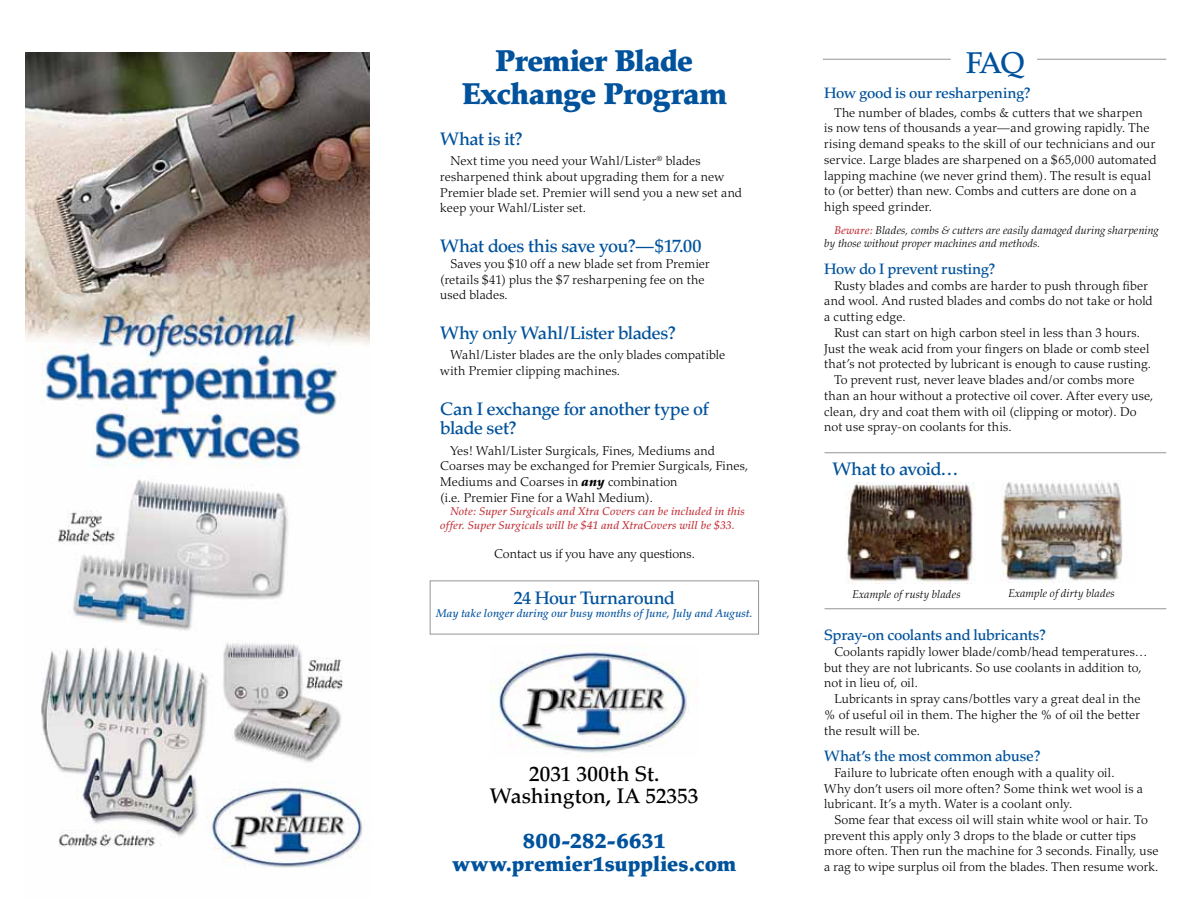
<style>
.page{position:relative;width:1188px;height:918px;background:#fff}
.page>*{position:absolute;margin:0;border:0;box-sizing:border-box;transform-origin:0 0}
.t1{font:900 30px/33px "Palatino";letter-spacing:-.02em;color:#00529c;text-align:center}
.t2{font:500 30px "Palatino";color:#00529c}
.t3{font:900 21px/22.5px "Palatino";color:#00529c;text-align:center}
.t4{font:500 21px/22.5px "Palatino";letter-spacing:.01em;color:#000;text-align:center}
.t5{font:500 18px/19.5px "Palatino";letter-spacing:-.03em;color:#00529c}
.t6{font:500 15px "Palatino";letter-spacing:-.025em;color:#00529c}
.t7{font:300 12.75px/15.8px "Palatino";letter-spacing:.01em;color:#000}
.t8{font:italic 300 11.25px/13.5px "Palatino";letter-spacing:.015em;color:#000}
.t9{font:italic 500 11.25px/13.5px "Palatino";letter-spacing:.015em;color:#c2323a}
.t10{font:italic 500 11.25px "Palatino";letter-spacing:.015em;color:#00529c}
.s1{font-weight:900;font-style:italic}
.s2{font-weight:500;color:#c2323a}
</style>
<div class="page">
<img style="left:26px;top:53px;width:344px;height:794px">
<img style="left:1000px;top:481px;width:123px;height:102px">
<img style="left:845px;top:482px;width:130px;height:102px">
<img style="left:492px;top:645px;width:199px;height:108px">
<img style="left:205px;top:781px;width:165px;height:87px">
<hr style="left:825px;top:452px;width:341px;height:1px;background:#939598">
<hr style="left:825px;top:608px;width:341px;height:1px;background:#939598">
<hr style="left:823px;top:59px;width:128px;height:1px;background:#939598">
<hr style="left:1037px;top:59px;width:129px;height:1px;background:#939598">
<div style="left:430px;top:580px;width:329px;height:54px;border:1px solid #939598"></div>
<h1 class="t1" style="left:462px;top:44px;width:267px">Premier Blade<br>Exchange Program</h1>
<h3 class="t5" style="left:440px;top:129px;width:84px">What is it?</h3>
<p class="t7" style="left:440px;top:153px;width:303px;text-indent:10px">Next time you need your Wahl/Lister<sup>®</sup> blades resharpened think about upgrading them for a new Premier blade set. Premier will send you a new set and keep your Wahl/Lister set.</p>
<h3 class="t5" style="left:440px;top:237px;width:263px">What does this save you?—$17.00</h3>
<p class="t7" style="left:440px;top:256px;width:271px;text-indent:10px">Saves you $10 off a new blade set from Premier (retails $41) plus the $7 resharpening fee on the used blades.</p>
<h3 class="t5" style="left:440px;top:324px;width:237px">Why only Wahl/Lister blades?</h3>
<p class="t7" style="left:440px;top:347px;width:287px;text-indent:10px">Wahl/Lister blades are the only blades compatible with Premier clipping machines.</p>
<h3 class="t5" style="left:440px;top:399px;width:270px">Can I exchange for another type of blade set?</h3>
<p class="t7" style="left:440px;top:443px;width:310px;text-indent:10px">Yes! Wahl/Lister Surgicals, Fines, Mediums and Coarses may be exchanged for Premier Surgicals, Fines, Mediums and Coarses in <span class="s1">any</span> combination<br>(i.e. Premier Fine for a Wahl Medium).</p>
<p class="t9" style="left:440px;top:505px;width:306px;text-indent:10px">Note: Super Surgicals and Xtra Covers can be included in this offer. Super Surgicals will be $41 and XtraCovers will be $33.</p>
<p class="t7" style="left:494px;top:546px;width:202px">Contact us if you have any questions.</p>
<h3 class="t5" style="left:514px;top:588px;width:163px">24 Hour Turnaround</h3>
<p class="t10" style="left:436px;top:607px;width:318px">May take longer during our busy months of June, July and August.</p>
<h2 class="t4" style="left:490px;top:763px;width:210px">2031 300th St.<br>Washington, IA 52353</h2>
<h2 class="t3" style="left:453px;top:830px;width:285px">800-282-6631 www.premier1supplies.com</h2>
<h1 class="t2" style="left:966px;top:45px;width:61px">FAQ</h1>
<p class="t6" style="left:824px;top:84px;width:208px">How good is our resharpening?</p>
<p class="t7" style="left:824px;top:105px;width:334px;text-indent:10px">The number of blades, combs &amp; cutters that we sharpen<br>is now tens of thousands a year—and growing rapidly. The rising demand speaks to the skill of our technicians and our service. Large blades are sharpened on a $65,000 automated lapping machine (we never grind them). The result is equal to (or better) than new. Combs and cutters are done on a high speed grinder.</p>
<p class="t8" style="left:824px;top:223px;width:336px;text-indent:10px"><span class="s2">Beware:</span> Blades, combs &amp; cutters are easily damaged during sharpening by those without proper machines and methods.</p>
<p class="t6" style="left:824px;top:260px;width:173px">How do I prevent rusting?</p>
<p class="t7" style="left:824px;top:278px;width:330px;text-indent:10px">Rusty blades and combs are harder to push through fiber and wool. And rusted blades and combs do not take or hold a cutting edge.</p>
<p class="t7" style="left:834px;top:325px;width:307px">Rust can start on high carbon steel in less than 3 hours.</p>
<p class="t7" style="left:824px;top:341px;width:327px">Just the weak acid from your fingers on blade or comb steel</p>
<p class="t7" style="left:824px;top:356px;width:328px">that’s not protected by lubricant is enough to cause rusting.</p>
<p class="t7" style="left:834px;top:372px;width:302px">To prevent rust, never leave blades and/or combs more</p>
<p class="t7" style="left:824px;top:388px;width:331px">than an hour without a protective oil cover. After every use,</p>
<p class="t7" style="left:824px;top:404px;width:314px">clean, dry and coat them with oil (clipping or motor). Do</p>
<p class="t7" style="left:824px;top:419px;width:189px">not use spray-on coolants for this.</p>
<h3 class="t5" style="left:832px;top:459px;width:128px">What to avoid…</h3>
<p class="t8" style="left:853px;top:588px;width:109px">Example of rusty blades</p>
<p class="t8" style="left:1008px;top:587px;width:108px">Example of dirty blades</p>
<p class="t6" style="left:824px;top:626px;width:223px">Spray-on coolants and lubricants?</p>
<p class="t7" style="left:824px;top:644px;width:325px;text-indent:10px">Coolants rapidly lower blade/comb/head temperatures… but they are not lubricants. So use coolants in addition to, not in lieu of, oil.</p>
<p class="t7" style="left:824px;top:691px;width:318px;text-align:justify;text-indent:10px">Lubricants in spray cans/bottles vary a great deal in the % of useful oil in them. The higher the % of oil the better the result will be.</p>
<p class="t6" style="left:824px;top:747px;width:218px">What’s the most common abuse?</p>
<p class="t7" style="left:824px;top:765px;width:320px;text-indent:10px">Failure to lubricate often enough with a quality oil.<br>Why don’t users oil more often? Some think wet wool is a lubricant. It’s a myth. Water is a coolant only.</p>
<p class="t7" style="left:824px;top:812px;width:336px;text-indent:10px">Some fear that excess oil will stain white wool or hair. To prevent this apply only 3 drops to the blade or cutter tips more often. Then run the machine for 3 seconds. Finally, use a rag to wipe surplus oil from the blades. Then resume work.</p>
</div>
